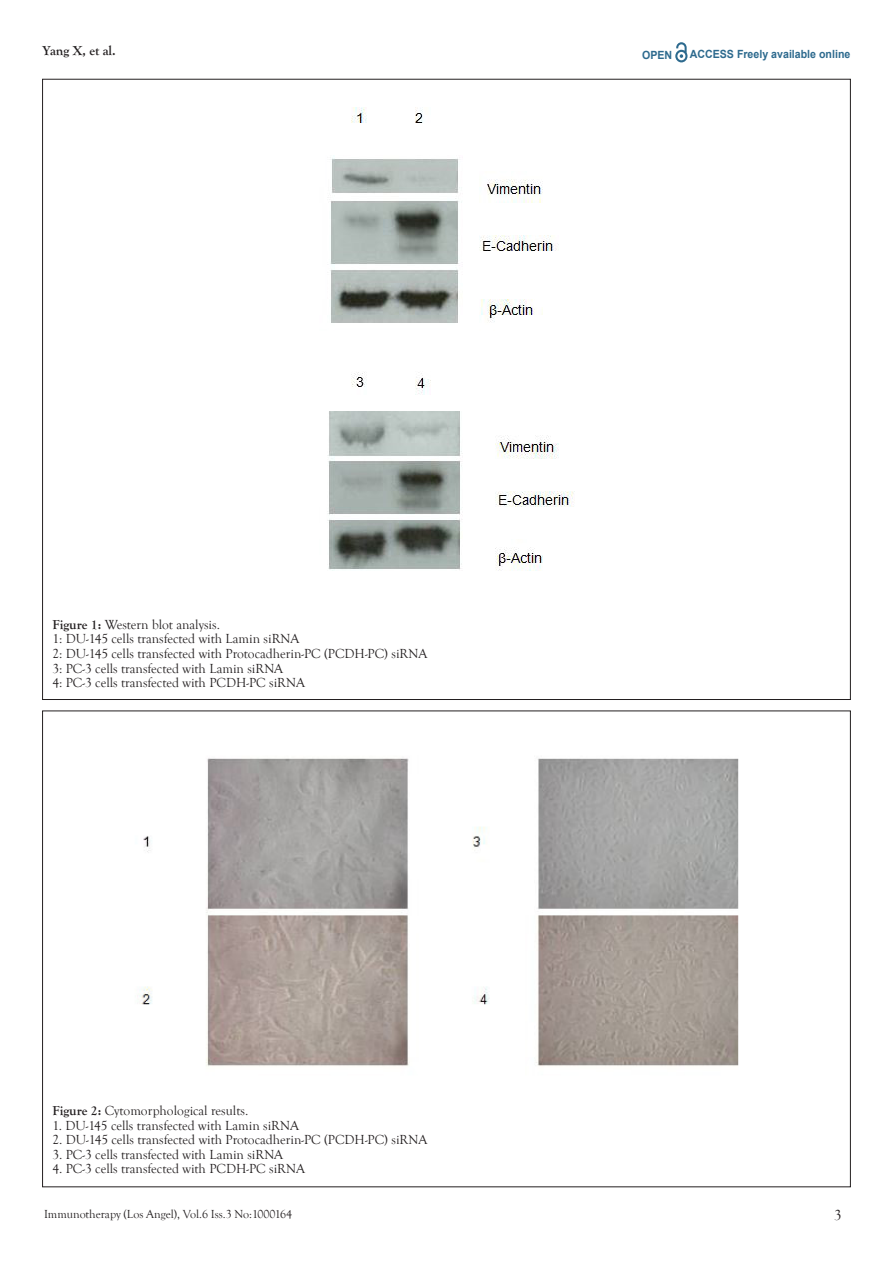
<style>
.page{position:relative;width:893px;height:1263px;background:#fff}
.page>*{position:absolute;margin:0;border:0;box-sizing:border-box;transform-origin:0 0}
.t1{font:15px "Goudy Old Style T";color:#231f20}
.t2{font:13.5px "Goudy Old Style T";color:#231f20}
.t3{font:700 13.5px "Goudy Old Style T";color:#231f20}
.t4{font:12px "Goudy Old Style T";color:#231f20}
.t5{font:700 11.25px "Arial";color:#2d6a8e;scale:.94 1}
.s1{font-weight:700}
</style>
<div class="page">
<svg style="left:675px;top:43px;width:12px;height:19px"></svg>
<img style="left:327px;top:107px;width:248px;height:464px">
<img style="left:139px;top:758px;width:600px;height:308px">
<p class="t3" style="left:43px;top:43px;width:75px">Yang X, et al.</p>
<p class="t5" style="left:642px;top:47px;width:34px">OPEN</p>
<p class="t5" style="left:690px;top:46px;width:172px">ACCESS Freely available online</p>
<p class="t2" style="left:52px;top:617px;width:169px"><span class="s1">Figure 1:</span> Western blot analysis.</p>
<p class="t2" style="left:52px;top:632px;width:249px">1: DU-145 cells transfected with Lamin siRNA</p>
<p class="t2" style="left:52px;top:646px;width:376px">2: DU-145 cells transfected with Protocadherin-PC (PCDH-PC) siRNA</p>
<p class="t2" style="left:52px;top:661px;width:232px">3: PC-3 cells transfected with Lamin siRNA</p>
<p class="t2" style="left:52px;top:675px;width:254px">4: PC-3 cells transfected with PCDH-PC siRNA</p>
<p class="t2" style="left:52px;top:1103px;width:197px"><span class="s1">Figure 2:</span> Cytomorphological results.</p>
<p class="t2" style="left:52px;top:1118px;width:248px">1. DU-145 cells transfected with Lamin siRNA</p>
<p class="t2" style="left:52px;top:1132px;width:376px">2. DU-145 cells transfected with Protocadherin-PC (PCDH-PC) siRNA</p>
<p class="t2" style="left:52px;top:1147px;width:232px">3. PC-3 cells transfected with Lamin siRNA</p>
<p class="t2" style="left:52px;top:1162px;width:254px">4. PC-3 cells transfected with PCDH-PC siRNA</p>
<p class="t4" style="left:44px;top:1207px;width:250px">Immunotherapy (Los Angel), Vol.6 Iss.3 No:1000164</p>
<p class="t1" style="left:834px;top:1207px;width:9px">3</p>
</div>
